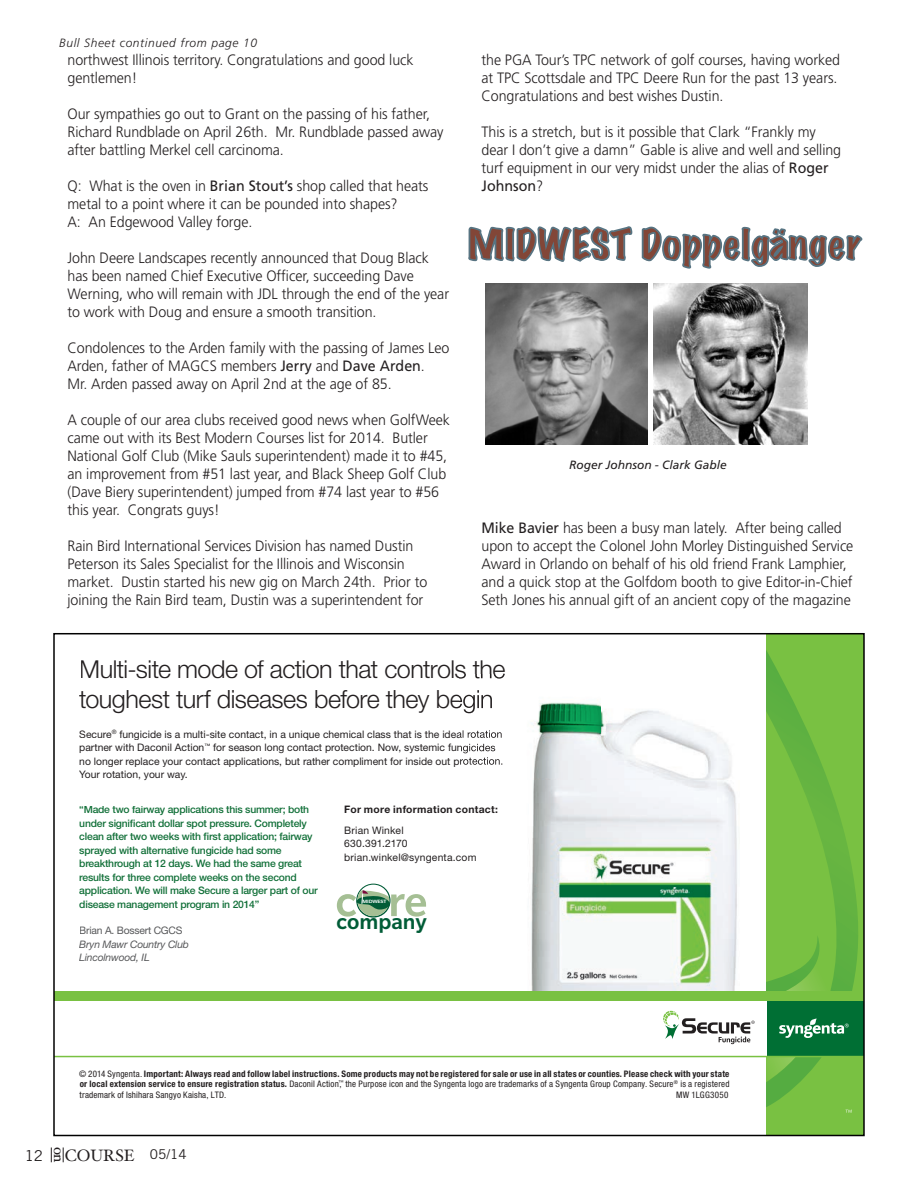
<style>
.page{position:relative;width:918px;height:1188px;background:#fff}
.page>*{position:absolute;margin:0;border:0;box-sizing:border-box;transform-origin:0 0}
.t1{font:expanded 37.95px "Marker Felt";letter-spacing:.035em;color:#824637}
.t2{font:300 25.2px/29.8px "Helvetica Neue LT Std";letter-spacing:-.02em;color:#231f20}
.t3{font:500 23.1px "Slate";color:#015c37}
.t4{font:16.5px "Hoefler Text";color:#231f20}
.t5{font:300 15px/18px "Frutiger";letter-spacing:-.005em;color:#231f20;scale:.95 1}
.t6{font:15px "Trade Gothic LT Std";color:#231f20}
.t7{font:15px "Hoefler Text";color:#231f20}
.t8{font:italic 300 12px "Frutiger";letter-spacing:.05em;color:#231f20}
.t9{font:italic 12px "Frutiger";color:#231f20}
.t10{font:500 10.35px/13.5px "Helvetica Neue LT Std";letter-spacing:-.02em;color:#127039}
.t11{font:10.35px/13.5px "Helvetica Neue LT Std";color:#231f20}
.t12{font:10.35px/13.5px "Helvetica Neue LT Std";letter-spacing:.02em;color:#231f20}
.t13{font:italic 10.35px/13.5px "Helvetica Neue LT Std";letter-spacing:-.02em;color:#57585a}
.t14{font:700 10.35px "Helvetica Neue LT Std";letter-spacing:.025em;color:#231f20}
.t15{font:10.35px "Helvetica Neue LT Std";letter-spacing:-.02em;color:#57585a}
.t16{font:700 condensed 9px/10.8px "Helvetica Neue LT Std";letter-spacing:.025em;color:#231f20;text-align:justify}
.t17{font:condensed 9px "Helvetica Neue LT Std";letter-spacing:.03em;color:#231f20}
.t18{font:500 5.1px "Slate";letter-spacing:-.025em;color:#fff;scale:1.17 1}
.s1{font-weight:400}
.s2{font-family:"Trade Gothic LT Std";font-size:13.5px}
</style>
<div class="page">
<svg style="left:51px;top:1148px;width:1px;height:14px"></svg>
<svg style="left:63px;top:1148px;width:1px;height:14px"></svg>
<svg style="left:468px;top:226px;width:165px;height:36px"></svg>
<svg style="left:641px;top:226px;width:222px;height:43px"></svg>
<img style="left:485px;top:284px;width:162px;height:161px">
<img style="left:654px;top:284px;width:154px;height:161px">
<img style="left:464px;top:702px;width:273px;height:289px">
<div style="left:766px;top:634px;width:98px;height:502px;background:#79c142"></div>
<div style="left:766px;top:1000px;width:98px;height:56px;background:#006f34"></div>
<div style="left:54px;top:991px;width:810px;height:9px;background:#79c142"></div>
<svg style="left:766px;top:650px;width:94px;height:463px"></svg>
<svg style="left:663px;top:1011px;width:92px;height:33px"></svg>
<hr style="left:54px;top:1056px;width:810px;height:1px;background:#79c142">
<img style="left:459px;top:674px;width:46px;height:5px">
<img style="left:459px;top:690px;width:33px;height:23px">
<img style="left:459px;top:730px;width:43px;height:10px">
<img style="left:459px;top:744px;width:37px;height:9px">
<img style="left:459px;top:757px;width:44px;height:10px">
<svg style="left:356px;top:884px;width:35px;height:34px"></svg>
<div style="left:357px;top:885px;width:32px;height:31px;background:#fff;border-radius:50%"></div>
<svg style="left:337px;top:890px;width:89px;height:27px"></svg>
<p class="t8" style="left:59px;top:36px;width:199px">Bull Sheet continued from page 10</p>
<p class="t5" style="left:68px;top:51px;width:366px">northwest Illinois territory. Congratulations and good luck gentlemen!</p>
<p class="t5" style="left:68px;top:105px;width:397px">Our sympathies go out to Grant on the passing of his father,<br>Richard Rundblade on April 26th. Mr. Rundblade passed away after battling Merkel cell carcinoma.</p>
<p class="t5" style="left:68px;top:177px;width:381px">Q: What is the oven in <span class="s1">Brian Stout’s</span> shop called that heats metal to a point where it can be pounded into shapes?<br>A: An Edgewood Valley forge.</p>
<p class="t5" style="left:68px;top:249px;width:403px">John Deere Landscapes recently announced that Doug Black has been named Chief Executive Officer, succeeding Dave Werning, who will remain with JDL through the end of the year to work with Doug and ensure a smooth transition.</p>
<p class="t5" style="left:68px;top:339px;width:403px">Condolences to the Arden family with the passing of James Leo<br>Arden, father of MAGCS members <span class="s1">Jerry</span> and <span class="s1">Dave Arden</span>.<br>Mr. Arden passed away on April 2nd at the age of 85.</p>
<p class="t5" style="left:68px;top:411px;width:404px">A couple of our area clubs received good news when GolfWeek came out with its Best Modern Courses list for 2014. Butler National Golf Club (Mike Sauls superintendent) made it to #45, an improvement from #51 last year, and Black Sheep Golf Club (Dave Biery superintendent) jumped from #74 last year to #56 this year. Congrats guys!</p>
<p class="t5" style="left:68px;top:537px;width:380px">Rain Bird International Services Division has named Dustin Peterson its Sales Specialist for the Illinois and Wisconsin market. Dustin started his new gig on March 24th. Prior to joining the Rain Bird team, Dustin was a superintendent for</p>
<p class="t5" style="left:482px;top:51px;width:379px">the PGA Tour’s TPC network of golf courses, having worked at TPC Scottsdale and TPC Deere Run for the past 13 years.<br>Congratulations and best wishes Dustin.</p>
<p class="t5" style="left:482px;top:123px;width:380px">This is a stretch, but is it possible that Clark “Frankly my dear I don’t give a damn” Gable is alive and well and selling turf equipment in our very midst under the alias of <span class="s1">Roger Johnson</span>?</p>
<h1 class="t1" style="left:468px;top:214px;width:395px">MIDWEST Doppelgänger</h1>
<p class="t9" style="left:569px;top:458px;width:159px">Roger Johnson - Clark Gable</p>
<p class="t5" style="left:482px;top:519px;width:393px"><span class="s1">Mike Bavier</span> has been a busy man lately. After being called upon to accept the Colonel John Morley Distinguished Service Award in Orlando on behalf of his old friend Frank Lamphier, and a quick stop at the Golfdom booth to give Editor-in-Chief Seth Jones his annual gift of an ancient copy of the magazine</p>
<h2 class="t2" style="left:79px;top:654px;width:428px">Multi-site mode of action that controls the toughest turf diseases before they begin</h2>
<p class="t11" style="left:79px;top:727px;width:425px">Secure<sup>®</sup> fungicide is a multi-site contact, in a unique chemical class that is the ideal rotation partner with Daconil Action<sup>™</sup> for season long contact protection. Now, systemic fungicides no longer replace your contact applications, but rather compliment for inside out protection.<br>Your rotation, your way.</p>
<p class="t10" style="left:79px;top:803px;width:240px">“Made two fairway applications this summer; both under significant dollar spot pressure. Completely clean after two weeks with first application; fairway sprayed with alternative fungicide had some breakthrough at 12 days. We had the same great results for three complete weeks on the second application. We will make Secure a larger part of our disease management program in 2014”</p>
<p class="t15" style="left:79px;top:925px;width:105px">Brian A. Bossert CGCS</p>
<p class="t13" style="left:79px;top:937px;width:111px">Bryn Mawr Country Club<br>Lincolnwood, IL</p>
<p class="t14" style="left:344px;top:803px;width:155px">For more information contact:</p>
<p class="t12" style="left:344px;top:823px;width:134px">Brian Winkel<br>630.391.2170 brian.winkel@syngenta.com</p>
<p class="t18" style="left:363px;top:899px;width:22px">MIDWEST</p>
<h3 class="t3" style="left:337px;top:910px;width:92px">company</h3>
<p class="t16" style="left:79px;top:1068px;width:652px"><span class="s1">© 2014 Syngenta.</span> Important: Always read and follow label instructions. Some products may not be registered for sale or use in all states or counties. Please check with your state or local extension service to ensure registration status. <span class="s1">Daconil Action</span><sup>™</sup><span class="s1">, the Purpose icon and the Syngenta logo are trademarks of a Syngenta Group Company. Secure</span><sup>®</sup> <span class="s1">is a registered trademark of Ishihara Sangyo Kaisha, LTD.</span></p>
<p class="t17" style="left:676px;top:1090px;width:54px">MW 1LGG3050</p>
<p class="t7" style="left:68px;top:1147px;width:18px;rotate:90deg">on</p>
<p class="t6" style="left:25px;top:1147px;width:20px">12</p>
<p class="t4" style="left:65px;top:1145px;width:124px">COURSE <span class="s2">05/14</span></p>
</div>
